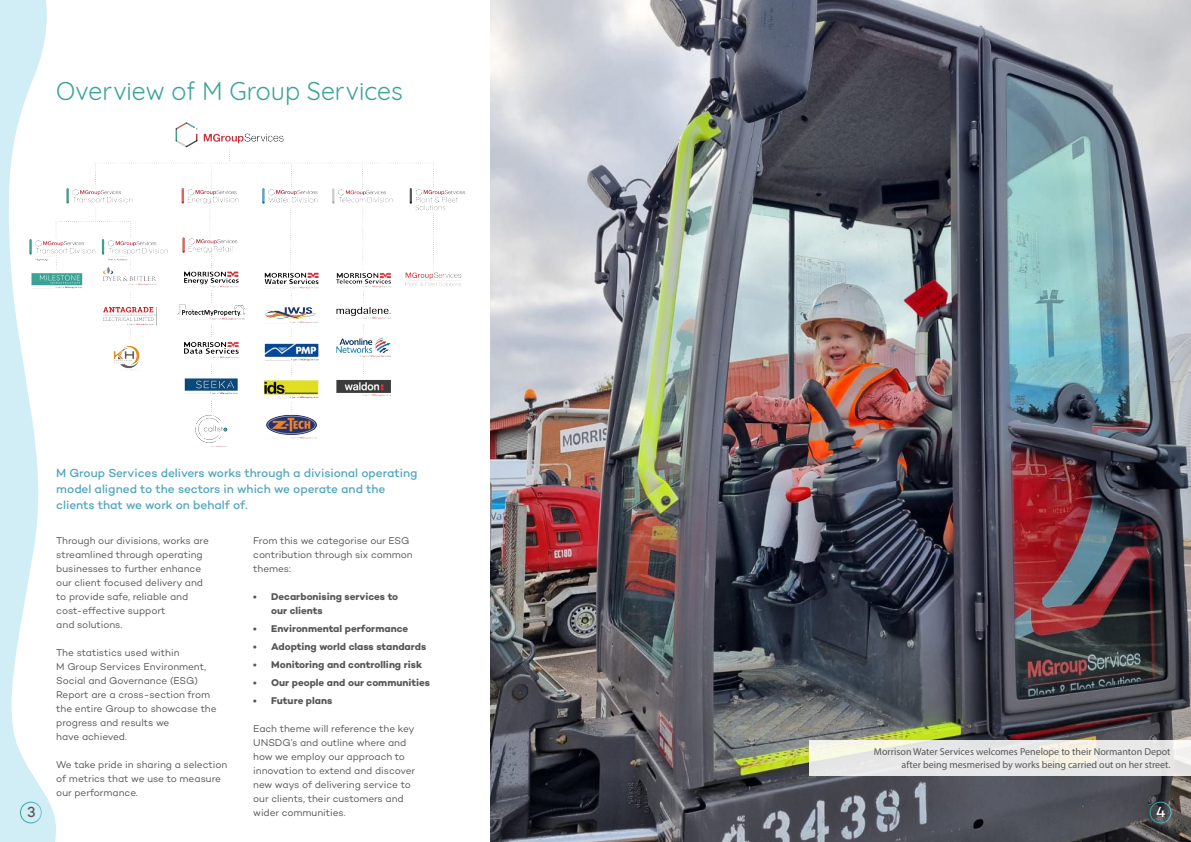
<style>
.page{position:relative;width:1191px;height:842px;background:#fff}
.page>*{position:absolute;margin:0;border:0;box-sizing:border-box;transform-origin:0 0}
.t1{font:25px "Quicksand";color:#3ba397}
.t2{font:500 14.9px "Campton";color:#575656}
.t3{font:500 14.9px "Campton";color:#fff}
.t4{font:500 12px/16px "Campton";letter-spacing:-.005em;color:#4fa5be}
.t5{font:10px/14px "Campton";letter-spacing:-.005em;color:#575656}
.t6{font:700 10px/14px "Campton";color:#575656}
.t7{font:10px/13px "Myriad Pro";color:#575656;text-align:right}
</style>
<div class="page">
<img style="left:490px;top:0;width:701px;height:842px">
<img style="left:57px;top:119px;width:440px;height:334px">
<svg style="left:0;top:0;width:57px;height:842px"></svg>
<div style="left:20px;top:802px;width:22px;height:21px;border:1px solid #fff;border-radius:50%"></div>
<div style="left:1149px;top:802px;width:22px;height:21px;border:1px solid #fff;border-radius:50%"></div>
<svg style="left:809px;top:740px;width:382px;height:35px;background:#eaeae7"></svg>
<p class="t1" style="left:56px;top:71px;width:348px">Overview of M Group Services</p>
<p class="t4" style="left:56px;top:465px;width:362px">M Group Services delivers works through a divisional operating model aligned to the sectors in which we operate and the clients that we work on behalf of.</p>
<p class="t5" style="left:56px;top:533px;width:154px">Through our divisions, works are streamlined through operating businesses to further enhance our client focused delivery and to provide safe, reliable and cost-effective support<br>and solutions.</p>
<p class="t5" style="left:56px;top:645px;width:151px">The statistics used within<br>M Group Services Environment,<br>Social and Governance (ESG)</p>
<p class="t5" style="left:56px;top:687px;width:162px">Report are a cross-section from the entire Group to showcase the progress and results we<br>have achieved.</p>
<p class="t5" style="left:56px;top:757px;width:172px">We take pride in sharing a selection of metrics that we use to measure our performance.</p>
<p class="t5" style="left:253px;top:533px;width:161px">From this we categorise our ESG contribution through six common themes:</p>
<p class="t6" style="left:271px;top:589px;width:128px;text-indent:-18px">• Decarbonising services to our clients</p>
<p class="t6" style="left:253px;top:621px;width:156px">• Environmental performance</p>
<p class="t6" style="left:253px;top:639px;width:174px">• Adopting world class standards</p>
<p class="t6" style="left:253px;top:657px;width:170px">• Monitoring and controlling risk</p>
<p class="t6" style="left:253px;top:675px;width:178px">• Our people and our communities</p>
<p class="t6" style="left:253px;top:693px;width:81px">• Future plans</p>
<p class="t5" style="left:253px;top:721px;width:163px">Each theme will reference the key<br>UNSDG’s and outline where and how we employ our approach to innovation to extend and discover new ways of delivering service to our clients, their customers and wider communities.</p>
<p class="t7" style="left:874px;top:745px;width:298px">Morrison Water Services welcomes Penelope to their Normanton Depot after being mesmerised by works being carried out on her street.</p>
<p class="t2" style="left:27px;top:803px;width:10px">3</p>
<p class="t3" style="left:1156px;top:803px;width:11px">4</p>
</div>
